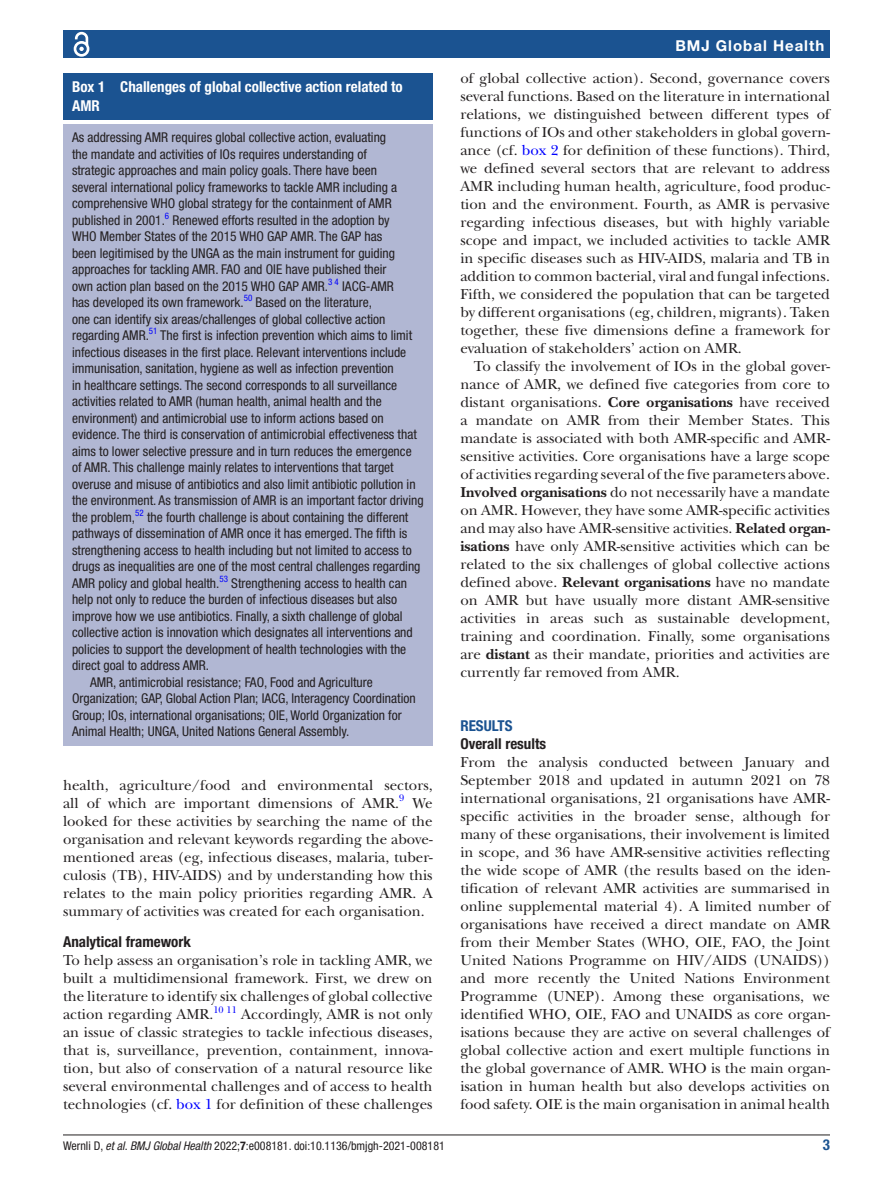
<style>
.page{position:relative;width:893px;height:1191px;background:#fff}
.page>*{position:absolute;margin:0;border:0;box-sizing:border-box;transform-origin:0 0}
.t1{font:15px/18px "New Baskerville";color:#231f20;text-align:justify}
.t2{font:700 condensed 15px/18px "Helvetica Neue LT Std";color:#fff}
.t3{font:700 condensed 15px "Helvetica Neue LT Std";color:#231f20}
.t4{font:700 15px "Helvetica Neue LT Std";letter-spacing:.065em;color:#fff}
.t5{font:700 condensed 15px "Helvetica Neue LT Std";color:#1b5391}
.t6{font:condensed 13.5px "Helvetica Neue LT Std";color:#231f20}
.t7{font:condensed 12px "Helvetica Neue LT Std";color:#231f20}
.t8{font:9.9px "New Baskerville";color:#00f}
.s1{color:#00f}
.s2{font-weight:700}
.s3{font-style:italic}
</style>
<div class="page">
<hr style="left:63px;top:1134px;width:767px;height:1px;background:#231f20">
<div style="left:63px;top:31px;width:767px;height:27px;background:#1b5391"></div>
<svg style="left:73px;top:31px;width:17px;height:26px"></svg>
<div style="left:63px;top:73px;width:370px;height:46px;background:#1b5391"></div>
<div style="left:63px;top:124px;width:370px;height:621px;background:#b1b7d3"></div>
<p class="t2" style="left:72px;top:78px;width:332px">Box 1 Challenges of global collective action related to<br>AMR</p>
<p class="t6" style="left:72px;top:130px;width:316px">As addressing AMR requires global collective action, evaluating</p>
<p class="t6" style="left:72px;top:146px;width:296px">the mandate and activities of IOs requires understanding of</p>
<p class="t6" style="left:72px;top:163px;width:306px">strategic approaches and main policy goals. There have been</p>
<p class="t6" style="left:72px;top:179px;width:327px">several international policy frameworks to tackle AMR including a</p>
<p class="t6" style="left:72px;top:196px;width:321px">comprehensive WHO global strategy for the containment of AMR</p>
<p class="t6" style="left:72px;top:212px;width:319px">published in 2001.<sup>6</sup> Renewed efforts resulted in the adoption by</p>
<p class="t6" style="left:72px;top:229px;width:312px">WHO Member States of the 2015 WHO GAP AMR. The GAP has</p>
<p class="t6" style="left:72px;top:245px;width:325px">been legitimised by the UNGA as the main instrument for guiding</p>
<p class="t6" style="left:72px;top:262px;width:316px">approaches for tackling AMR. FAO and OIE have published their</p>
<p class="t6" style="left:72px;top:278px;width:323px">own action plan based on the 2015 WHO GAP AMR.<sup>3</sup> <sup>4</sup> IACG-AMR</p>
<p class="t6" style="left:72px;top:295px;width:302px">has developed its own framework.<sup>50</sup> Based on the literature,</p>
<p class="t6" style="left:72px;top:311px;width:315px">one can identify six areas/challenges of global collective action</p>
<p class="t6" style="left:72px;top:328px;width:342px">regarding AMR.<sup>51</sup> The first is infection prevention which aims to limit</p>
<p class="t6" style="left:72px;top:344px;width:336px">infectious diseases in the first place. Relevant interventions include</p>
<p class="t6" style="left:72px;top:361px;width:323px">immunisation, sanitation, hygiene as well as infection prevention</p>
<p class="t6" style="left:72px;top:377px;width:327px">in healthcare settings. The second corresponds to all surveillance</p>
<p class="t6" style="left:72px;top:394px;width:311px">activities related to AMR (human health, animal health and the</p>
<p class="t6" style="left:72px;top:410px;width:313px">environment) and antimicrobial use to inform actions based on</p>
<p class="t6" style="left:72px;top:427px;width:346px">evidence. The third is conservation of antimicrobial effectiveness that</p>
<p class="t6" style="left:72px;top:443px;width:341px">aims to lower selective pressure and in turn reduces the emergence</p>
<p class="t6" style="left:72px;top:460px;width:323px">of AMR. This challenge mainly relates to interventions that target</p>
<p class="t6" style="left:72px;top:476px;width:345px">overuse and misuse of antibiotics and also limit antibiotic pollution in</p>
<p class="t6" style="left:72px;top:493px;width:353px">the environment. As transmission of AMR is an important factor driving</p>
<p class="t6" style="left:72px;top:509px;width:338px">the problem,<sup>52</sup> the fourth challenge is about containing the different</p>
<p class="t6" style="left:72px;top:526px;width:337px">pathways of dissemination of AMR once it has emerged. The fifth is</p>
<p class="t6" style="left:72px;top:542px;width:341px">strengthening access to health including but not limited to access to</p>
<p class="t6" style="left:72px;top:559px;width:350px">drugs as inequalities are one of the most central challenges regarding</p>
<p class="t6" style="left:72px;top:575px;width:336px">AMR policy and global health.<sup>53</sup> Strengthening access to health can</p>
<p class="t6" style="left:72px;top:592px;width:326px">help not only to reduce the burden of infectious diseases but also</p>
<p class="t6" style="left:72px;top:608px;width:332px">improve how we use antibiotics. Finally, a sixth challenge of global</p>
<p class="t6" style="left:72px;top:625px;width:342px">collective action is innovation which designates all interventions and</p>
<p class="t6" style="left:72px;top:641px;width:336px">policies to support the development of health technologies with the</p>
<p class="t6" style="left:72px;top:658px;width:139px">direct goal to address AMR.</p>
<p class="t6" style="left:90px;top:674px;width:284px">AMR, antimicrobial resistance; FAO, Food and Agriculture</p>
<p class="t6" style="left:72px;top:691px;width:345px">Organization; GAP, Global Action Plan; IACG, Interagency Coordination</p>
<p class="t6" style="left:72px;top:707px;width:331px">Group; IOs, international organisations; OIE, World Organization for</p>
<p class="t6" style="left:72px;top:724px;width:279px">Animal Health; UNGA, United Nations General Assembly.</p>
<p class="t1" style="left:63px;top:776px;width:371px">health, agriculture/food and environmental sectors, all of which are important dimensions of AMR.</p>
<p class="t8" style="left:399px;top:792px;width:7px">9</p>
<p class="t1" style="left:63px;top:794px;width:371px;text-indent:349px">We looked for these activities by searching the name of the organisation and relevant keywords regarding the above&shy;mentioned areas (eg, infectious diseases, malaria, tuber&shy;culosis (TB), HIV-AIDS) and by understanding how this relates to the main policy priorities regarding AMR. A summary of activities was created for each organisation.</p>
<p class="t3" style="left:63px;top:933px;width:129px">Analytical framework</p>
<p class="t1" style="left:63px;top:951px;width:371px">To help assess an organisation’s role in tackling AMR, we built a multidimensional framework. First, we drew on the literature to identify six challenges of global collective action regarding AMR.<sup>10</sup> <sup>11</sup> Accordingly, AMR is not only an issue of classic strategies to tackle infectious diseases, that is, surveillance, prevention, containment, innova&shy;tion, but also of conservation of a natural resource like several environmental challenges and of access to health technologies (cf. <span class="s1">box 1</span> for definition of these challenges</p>
<p class="t4" style="left:675px;top:36px;width:150px">BMJ Global Health</p>
<p class="t1" style="left:460px;top:69px;width:371px">of global collective action). Second, governance covers several functions. Based on the literature in international relations, we distinguished between different types of functions of IOs and other stakeholders in global govern&shy;ance (cf. <span class="s1">box 2</span> for definition of these functions). Third, we defined several sectors that are relevant to address AMR including human health, agriculture, food produc&shy;tion and the environment. Fourth, as AMR is pervasive regarding infectious diseases, but with highly variable scope and impact, we included activities to tackle AMR in specific diseases such as HIV-AIDS, malaria and TB in addition to common bacterial, viral and fungal infections.<br>Fifth, we considered the population that can be targeted by different organisations (eg, children, migrants). Taken together, these five dimensions define a framework for evaluation of stakeholders’ action on AMR.</p>
<p class="t1" style="left:460px;top:357px;width:371px;text-indent:14px">To classify the involvement of IOs in the global gover&shy;nance of AMR, we defined five categories from core to distant organisations. <span class="s2">Core organisations</span> have received a mandate on AMR from their Member States. This mandate is associated with both AMR-specific and AMR&shy;sensitive activities. Core organisations have a large scope of activities regarding several of the five parameters above.<br><span class="s2">Involved organisations</span> do not necessarily have a mandate on AMR. However, they have some AMR-specific activities and may also have AMR-sensitive activities. <span class="s2">Related organ&shy;isations</span> have only AMR-sensitive activities which can be related to the six challenges of global collective actions defined above. <span class="s2">Relevant organisations</span> have no mandate on AMR but have usually more distant AMR-sensitive activities in areas such as sustainable development, training and coordination. Finally, some organisations are <span class="s2">distant</span> as their mandate, priorities and activities are currently far removed from AMR.</p>
<p class="t5" style="left:460px;top:717px;width:54px">RESULTS</p>
<p class="t3" style="left:460px;top:735px;width:87px">Overall results</p>
<p class="t1" style="left:460px;top:753px;width:371px">From the analysis conducted between January and September 2018 and updated in autumn 2021 on 78 international organisations, 21 organisations have AMR&shy;specific activities in the broader sense, although for many of these organisations, their involvement is limited in scope, and 36 have AMR-sensitive activities reflecting the wide scope of AMR (the results based on the iden&shy;tification of relevant AMR activities are summarised in online supplemental material 4). A limited number of organisations have received a direct mandate on AMR from their Member States (WHO, OIE, FAO, the Joint United Nations Programme on HIV/AIDS (UNAIDS)) and more recently the United Nations Environment Programme (UNEP). Among these organisations, we identified WHO, OIE, FAO and UNAIDS as core organ&shy;isations because they are active on several challenges of global collective action and exert multiple functions in the global governance of AMR. WHO is the main organ&shy;isation in human health but also develops activities on food safety. OIE is the main organisation in animal health</p>
<p class="t7" style="left:63px;top:1138px;width:383px">Wernli D, <span class="s3">et al</span>. <span class="s3">BMJ Global Health</span> 2022;<span class="s2">7</span>:e008181. doi:10.1136/bmjgh-2021-008181</p>
<p class="t5" style="left:823px;top:1135px;width:9px">3</p>
</div>
